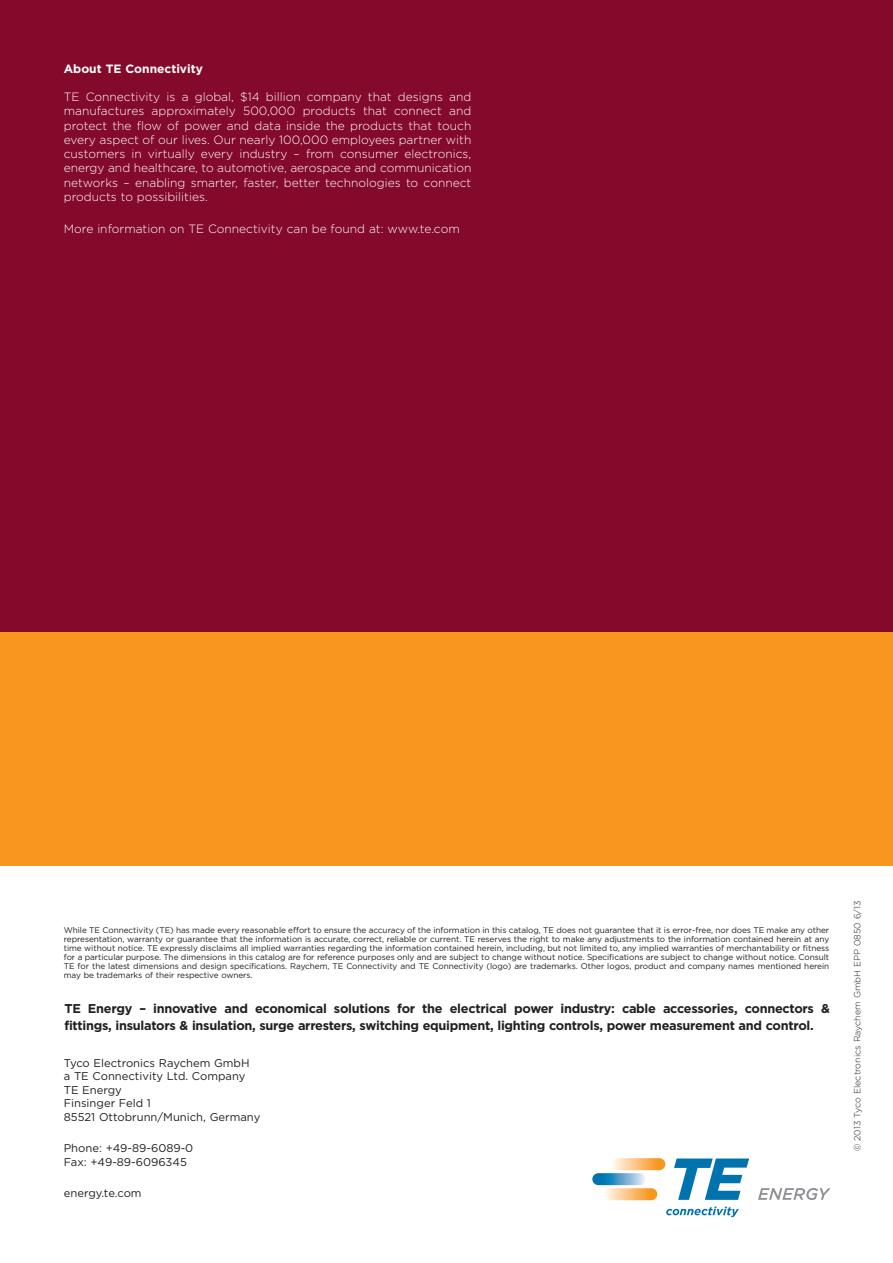
<style>
.page{position:relative;width:893px;height:1263px;background:#fff}
.page>*{position:absolute;margin:0;border:0;box-sizing:border-box;transform-origin:0 0}
.t1{font:700 12.75px/16.5px "Gotham";letter-spacing:-.02em;color:#231f20}
.t2{font:300 12px/14.2px "Gotham";color:#fff;text-align:justify}
.t3{font:700 12px "Gotham";color:#fff}
.t4{font:11.25px/13.5px "Gotham";color:#231f20}
.t5{font:300 9px "Gotham";color:#231f20}
.t6{font:8.25px/9px "Gotham";letter-spacing:-.005em;color:#231f20;text-align:justify}
</style>
<div class="page">
<div style="left:0;top:0;width:893px;height:639px;background:#840a2b"></div>
<svg style="left:758px;top:1188px;width:71px;height:12px"></svg>
<svg style="left:612px;top:1158px;width:53px;height:12px"></svg>
<svg style="left:604px;top:1188px;width:53px;height:12px"></svg>
<svg style="left:592px;top:1173px;width:53px;height:12px"></svg>
<svg style="left:674px;top:1158px;width:75px;height:42px"></svg>
<svg style="left:666px;top:1207px;width:73px;height:10px"></svg>
<div style="left:0;top:632px;width:893px;height:233px;background:#f7971d"></div>
<h2 class="t3" style="left:64px;top:61px;width:141px">About TE Connectivity</h2>
<p class="t2" style="left:64px;top:90px;width:409px">TE Connectivity is a global, $14 billion company that designs and manufactures approximately 500,000 products that connect and protect the flow of power and data inside the products that touch every aspect of our lives. Our nearly 100,000 employees partner with customers in virtually every industry – from consumer electronics, energy and healthcare, to automotive, aerospace and communication networks – enabling smarter, faster, better technologies to connect products to possibilities.</p>
<h2 class="t2" style="left:64px;top:222px;width:397px">More information on TE Connectivity can be found at: www.te.com</h2>
<p class="t6" style="left:64px;top:925px;width:767px">While TE Connectivity (TE) has made every reasonable effort to ensure the accuracy of the information in this catalog, TE does not guarantee that it is error-free, nor does TE make any other representation, warranty or guarantee that the information is accurate, correct, reliable or current. TE reserves the right to make any adjustments to the information contained herein at any time without notice. TE expressly disclaims all implied warranties regarding the information contained herein, including, but not limited to, any implied warranties of merchantability or fitness for a particular purpose. The dimensions in this catalog are for reference purposes only and are subject to change without notice. Specifications are subject to change without notice. Consult TE for the latest dimensions and design specifications. Raychem, TE Connectivity and TE Connectivity (logo) are trademarks. Other logos, product and company names mentioned herein may be trademarks of their respective owners.</p>
<p class="t1" style="left:64px;top:1001px;width:767px">TE Energy – innovative and economical solutions for the electrical power industry: cable accessories, connectors &amp; fittings, insulators &amp; insulation, surge arresters, switching equipment, lighting controls, power measurement and control.</p>
<h3 class="t4" style="left:64px;top:1056px;width:198px">Tyco Electronics Raychem GmbH<br>a TE Connectivity Ltd. Company<br>TE Energy<br>Finsinger Feld 1<br>85521 Ottobrunn/Munich, Germany</h3>
<h3 class="t4" style="left:64px;top:1142px;width:131px">Phone: +49-89-6089-0<br>Fax: +49-89-6096345</h3>
<h3 class="t4" style="left:64px;top:1187px;width:79px">energy.te.com</h3>
<p class="t5" style="left:852px;top:1151px;width:252px;rotate:-90deg">© 2013 Tyco Electronics Raychem GmbH EPP 0850 6/13</p>
</div>
